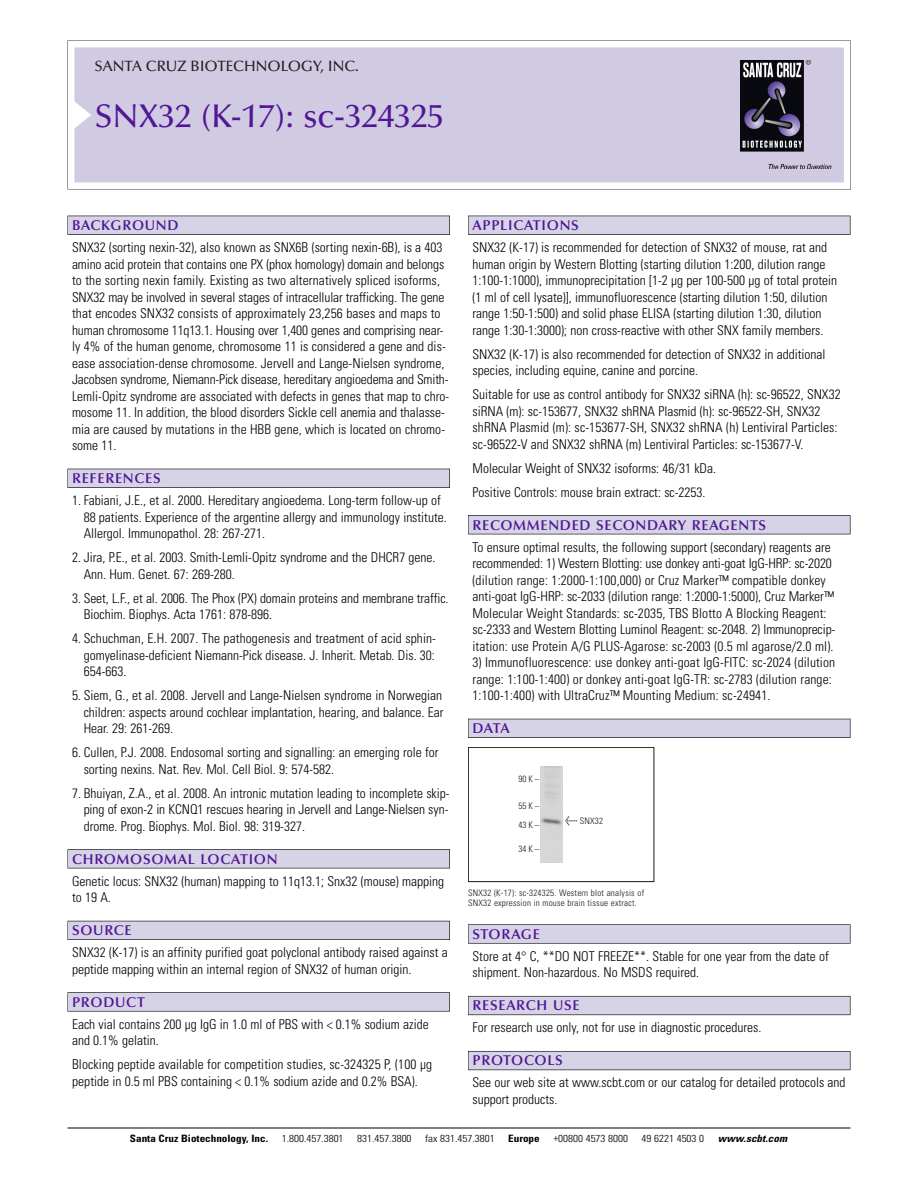
<style>
.page{position:relative;width:918px;height:1188px;background:#fff}
.page>*{position:absolute;margin:0;border:0;box-sizing:border-box;transform-origin:0 0}
.t1{font:500 33px "Optima";color:#511695}
.t2{font:500 15px "Optima";color:#231f20}
.t3{font:600 14.25px "Optima";letter-spacing:.05em;color:#511695}
.t4{font:300 condensed 13.5px/16.5px "Univers";color:#000}
.t5{font:300 condensed 10.2px "Univers";color:#000;scale:1.1 1}
.t6{font:700 condensed 10.2px "Univers";color:#000;scale:1.1 1}
.t7{font:italic 700 condensed 10.2px "Univers";letter-spacing:.005em;color:#000;scale:1.1 1}
.t8{font:9px/10.5px "Univers Condensed Light+LMYLYJ";letter-spacing:.025em;color:#191919}
.s1{font-family:"Meta Plus Book Roman+SALJKT";font-size:10.5px}
</style>
<div class="page">
<svg style="left:68px;top:40px;width:783px;height:149px"></svg>
<div style="left:74px;top:47px;width:770px;height:135px;background:#d1cae3"></div>
<img style="left:741px;top:60px;width:90px;height:108px">
<div style="left:68px;top:216px;width:382px;height:19px;background:#525155"></div>
<div style="left:68px;top:216px;width:381px;height:18px;background:#d7d3e7"></div>
<div style="left:68px;top:469px;width:382px;height:19px;background:#515055"></div>
<div style="left:68px;top:469px;width:381px;height:18px;background:#d7d3e7"></div>
<div style="left:68px;top:849px;width:382px;height:19px;background:#545357"></div>
<div style="left:68px;top:850px;width:381px;height:18px;background:#d7d3e7"></div>
<div style="left:68px;top:921px;width:382px;height:19px;background:#54535a"></div>
<div style="left:68px;top:921px;width:381px;height:18px;background:#d7d3e7"></div>
<svg style="left:68px;top:992px;width:382px;height:20px"></svg>
<div style="left:68px;top:993px;width:381px;height:18px;background:#d7d3e7"></div>
<div style="left:468px;top:216px;width:382px;height:19px;background:#525155"></div>
<div style="left:468px;top:216px;width:382px;height:18px;background:#d7d3e7"></div>
<div style="left:468px;top:515px;width:382px;height:19px;background:#525155"></div>
<div style="left:468px;top:516px;width:382px;height:18px;background:#d7d3e7"></div>
<div style="left:468px;top:719px;width:382px;height:19px;background:#525158"></div>
<div style="left:468px;top:719px;width:382px;height:18px;background:#d7d3e7"></div>
<div style="left:468px;top:924px;width:382px;height:20px;background:#666667"></div>
<div style="left:468px;top:925px;width:382px;height:18px;background:#d7d3e7"></div>
<div style="left:468px;top:996px;width:382px;height:19px;background:#66646d"></div>
<div style="left:468px;top:997px;width:382px;height:18px;background:#d7d3e7"></div>
<div style="left:468px;top:1051px;width:382px;height:19px;background:#5b5961"></div>
<div style="left:468px;top:1052px;width:382px;height:18px;background:#d7d3e7"></div>
<hr style="left:68px;top:1128px;width:782px;height:1px;background:#000">
<div style="left:468px;top:747px;width:186px;height:135px;border:1px solid #191919"></div>
<img style="left:540px;top:767px;width:23px;height:95px">
<p class="t2" style="left:94px;top:61px;width:266px">SANTA CRUZ BIOTECHNOLOGY, INC.</p>
<h1 class="t1" style="left:94px;top:103px;width:351px">SNX32 (K-17): sc-324325</h1>
<p class="t3" style="left:72px;top:219px;width:108px">BACKGROUND</p>
<p class="t4" style="left:72px;top:240px;width:379px">SNX32 (sorting nexin-32), also known as SNX6B (sorting nexin-6B), is a 403 amino acid protein that contains one PX (phox homology) domain and belongs to the sorting nexin family. Existing as two alternatively spliced isoforms, SNX32 may be involved in several stages of intracellular trafficking. The gene that encodes SNX32 consists of approximately 23,256 bases and maps to human chromosome 11q13.1. Housing over 1,400 genes and comprising near&shy;ly 4% of the human genome, chromosome 11 is considered a gene and dis&shy;ease association-dense chromosome. Jervell and Lange-Nielsen syndrome, Jacobsen syndrome, Niemann-Pick disease, hereditary angioedema and Smith-Lemli-Opitz syndrome are associated with defects in genes that map to chro&shy;mosome 11. In addition, the blood disorders Sickle cell anemia and thalasse&shy;mia are caused by mutations in the HBB gene, which is located on chromo&shy;some 11.</p>
<p class="t3" style="left:72px;top:473px;width:90px">REFERENCES</p>
<p class="t4" style="left:84px;top:493px;width:365px;text-indent:-12px">1. Fabiani, J.E., et al. 2000. Hereditary angioedema. Long-term follow-up of<br>88 patients. Experience of the argentine allergy and immunology institute.<br>Allergol. Immunopathol. 28: 267-271.</p>
<p class="t4" style="left:84px;top:550px;width:353px;text-indent:-12px">2. Jira, P.E., et al. 2003. Smith-Lemli-Opitz syndrome and the DHCR7 gene.<br>Ann. Hum. Genet. 67: 269-280.</p>
<p class="t4" style="left:84px;top:591px;width:366px;text-indent:-12px">3. Seet, L.F., et al. 2006. The Phox (PX) domain proteins and membrane traffic.<br>Biochim. Biophys. Acta 1761: 878-896.</p>
<p class="t4" style="left:84px;top:631px;width:354px;text-align:justify;text-indent:-12px">4. Schuchman, E.H. 2007. The pathogenesis and treatment of acid sphin&shy;gomyelinase-deficient Niemann-Pick disease. J. Inherit. Metab. Dis. 30:<br>654-663.</p>
<p class="t4" style="left:84px;top:688px;width:361px;text-align:justify;text-indent:-12px">5. Siem, G., et al. 2008. Jervell and Lange-Nielsen syndrome in Norwegian children: aspects around cochlear implantation, hearing, and balance. Ear Hear. 29: 261-269.</p>
<p class="t4" style="left:84px;top:745px;width:356px;text-indent:-12px">6. Cullen, P.J. 2008. Endosomal sorting and signalling: an emerging role for sorting nexins. Nat. Rev. Mol. Cell Biol. 9: 574-582.</p>
<p class="t4" style="left:84px;top:786px;width:367px;text-align:justify;text-indent:-12px">7. Bhuiyan, Z.A., et al. 2008. An intronic mutation leading to incomplete skip&shy;ping of exon-2 in KCNQ1 rescues hearing in Jervell and Lange-Nielsen syn&shy;drome. Prog. Biophys. Mol. Biol. 98: 319-327.</p>
<p class="t3" style="left:72px;top:853px;width:207px">CHROMOSOMAL LOCATION</p>
<p class="t4" style="left:72px;top:874px;width:374px">Genetic locus: SNX32 (human) mapping to 11q13.1; Snx32 (mouse) mapping to 19 A.</p>
<p class="t3" style="left:72px;top:925px;width:61px">SOURCE</p>
<p class="t4" style="left:72px;top:945px;width:377px">SNX32 (K-17) is an affinity purified goat polyclonal antibody raised against a peptide mapping within an internal region of SNX32 of human origin.</p>
<p class="t3" style="left:72px;top:996px;width:74px">PRODUCT</p>
<p class="t4" style="left:72px;top:1017px;width:358px">Each vial contains 200 µg IgG in 1.0 ml of PBS with &lt; 0.1% sodium azide and 0.1% gelatin.</p>
<p class="t4" style="left:72px;top:1057px;width:362px">Blocking peptide available for competition studies, sc-324325 P, (100 µg peptide in 0.5 ml PBS containing &lt; 0.1% sodium azide and 0.2% BSA).</p>
<p class="t3" style="left:473px;top:219px;width:108px">APPLICATIONS</p>
<p class="t4" style="left:473px;top:240px;width:366px">SNX32 (K-17) is recommended for detection of SNX32 of mouse, rat and human origin by Western Blotting (starting dilution 1:200, dilution range 1:100-1:1000), immunoprecipitation [1-2 µg per 100-500 µg of total protein (1 ml of cell lysate)], immunofluorescence (starting dilution 1:50, dilution range 1:50-1:500) and solid phase ELISA (starting dilution 1:30, dilution range 1:30-1:3000); non cross-reactive with other SNX family members.</p>
<p class="t4" style="left:473px;top:347px;width:354px">SNX32 (K-17) is also recommended for detection of SNX32 in additional species, including equine, canine and porcine.</p>
<p class="t4" style="left:473px;top:387px;width:370px">Suitable for use as control antibody for SNX32 siRNA (h): sc-96522, SNX32 siRNA (m): sc-153677, SNX32 shRNA Plasmid (h): sc-96522-SH, SNX32 shRNA Plasmid (m): sc-153677-SH, SNX32 shRNA (h) Lentiviral Particles: sc-96522-V and SNX32 shRNA (m) Lentiviral Particles: sc-153677-V.</p>
<p class="t4" style="left:473px;top:457px;width:245px;line-height:24px">Molecular Weight of SNX32 isoforms: 46/31 kDa.<br>Positive Controls: mouse brain extract: sc-2253.</p>
<p class="t3" style="left:473px;top:519px;width:295px">RECOMMENDED SECONDARY REAGENTS</p>
<p class="t4" style="left:473px;top:540px;width:364px">To ensure optimal results, the following support (secondary) reagents are recommended: 1) Western Blotting: use donkey anti-goat IgG-HRP: sc-2020 (dilution range: 1:2000-1:100,000) or Cruz Marker™ compatible donkey anti-goat IgG-HRP: sc-2033 (dilution range: 1:2000-1:5000), Cruz Marker™ Molecular Weight Standards: sc-2035, TBS Blotto A Blocking Reagent: sc-2333 and Western Blotting Luminol Reagent: sc-2048. 2) Immunoprecip&shy;itation: use Protein A/G PLUS-Agarose: sc-2003 (0.5 ml agarose/2.0 ml).</p>
<p class="t4" style="left:473px;top:655px;width:364px">3) Immunofluorescence: use donkey anti-goat IgG-FITC: sc-2024 (dilution range: 1:100-1:400) or donkey anti-goat IgG-TR: sc-2783 (dilution range:<br>1:100-1:400) with UltraCruz™ Mounting Medium: sc-24941.</p>
<p class="t3" style="left:473px;top:723px;width:39px">DATA</p>
<p class="t8" style="left:518px;top:774px;width:22px">90K–</p>
<p class="t8" style="left:518px;top:797px;width:22px;line-height:18.8px">55K–<br>43K–</p>
<p class="t8" style="left:518px;top:844px;width:22px">34K–</p>
<p class="t8" style="left:565px;top:817px;width:40px"><span class="s1">&lt;</span> SNX32</p>
<p class="t8" style="left:468px;top:888px;width:178px">SNX32 (K-17): sc-324325. Western blot analysis of<br>SNX32 expression in mouse brain tissue extract.</p>
<p class="t3" style="left:473px;top:928px;width:69px">STORAGE</p>
<p class="t4" style="left:473px;top:949px;width:358px">Store at 4° C, **DO NOT FREEZE**. Stable for one year from the date of shipment. Non-hazardous. No MSDS required.</p>
<p class="t3" style="left:473px;top:1000px;width:109px">RESEARCH USE</p>
<p class="t4" style="left:473px;top:1021px;width:290px">For research use only, not for use in diagnostic procedures.</p>
<p class="t3" style="left:473px;top:1055px;width:92px">PROTOCOLS</p>
<p class="t4" style="left:473px;top:1076px;width:375px">See our web site at www.scbt.com or our catalog for detailed protocols and support products.</p>
<p class="t6" style="left:130px;top:1135px;width:127px">Santa Cruz Biotechnology, Inc.</p>
<p class="t5" style="left:282px;top:1135px;width:58px">1.800.457.3801</p>
<p class="t5" style="left:357px;top:1135px;width:51px">831.457.3800</p>
<p class="t5" style="left:425px;top:1135px;width:65px">fax 831.457.3801</p>
<p class="t6" style="left:508px;top:1135px;width:30px">Europe</p>
<p class="t5" style="left:553px;top:1135px;width:69px">+00800 4573 8000</p>
<p class="t5" style="left:642px;top:1135px;width:58px">49 6221 4503 0</p>
<p class="t7" style="left:718px;top:1135px;width:64px">www.scbt.com</p>
</div>
